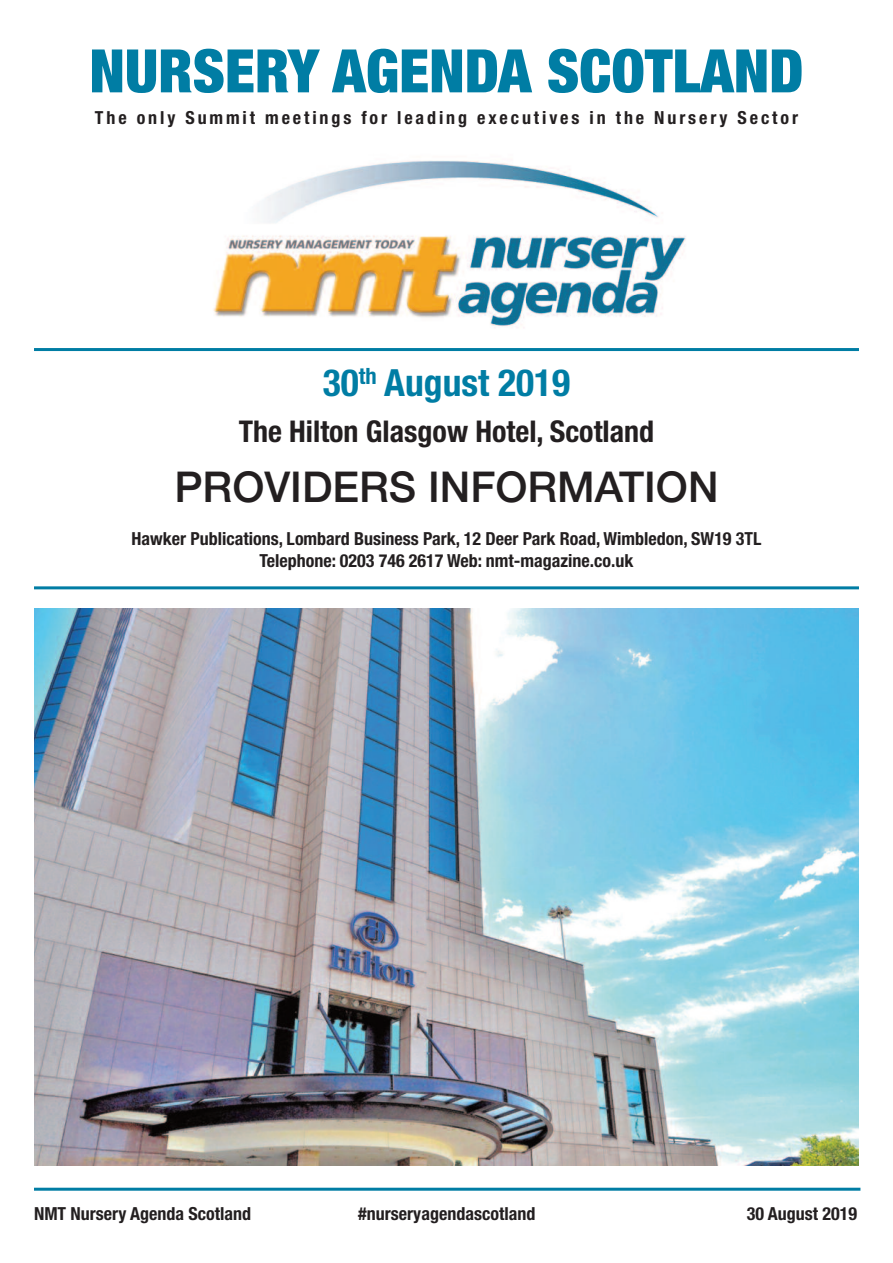
<style>
.page{position:relative;width:893px;height:1263px;background:#fff}
.page>*{position:absolute;margin:0;border:0;box-sizing:border-box;transform-origin:0 0}
.t1{font:900 condensed 60px "Helvetica Neue";color:#007da4}
.t2{font:500 42.3px "Helvetica Neue";color:#231f20}
.t3{font:700 condensed 37.5px "Helvetica Neue";color:#007da4}
.t4{font:700 condensed 30px "Helvetica Neue";color:#231f20}
.t5{font:700 condensed 18px/21.3px "Helvetica Neue";color:#231f20;text-align:center}
.t6{font:700 condensed 18px "Helvetica Neue";letter-spacing:.16em;color:#231f20}
</style>
<div class="page">
<hr style="left:34px;top:1188px;width:826px;height:3px;background:#007da4">
<hr style="left:34px;top:586px;width:825px;height:3px;background:#007da4">
<img style="left:34px;top:609px;width:825px;height:556px">
<hr style="left:34px;top:348px;width:825px;height:3px;background:#007da4">
<img style="left:213px;top:160px;width:473px;height:168px">
<h1 class="t1" style="left:89px;top:22px;width:716px">NURSERY AGENDA SCOTLAND</h1>
<p class="t6" style="left:95px;top:103px;width:704px">The only Summit meetings for leading executives in the Nursery Sector</p>
<h3 class="t3" style="left:323px;top:352px;width:249px">30<sup>th</sup> August 2019</h3>
<h3 class="t4" style="left:239px;top:407px;width:417px">The Hilton Glasgow Hotel, Scotland</h3>
<h2 class="t2" style="left:174px;top:461px;width:546px">PROVIDERS INFORMATION</h2>
<p class="t5" style="left:131px;top:527px;width:632px">Hawker Publications, Lombard Business Park, 12 Deer Park Road, Wimbledon, SW19 3TL<br>Telephone: 0203 746 2617 Web: nmt-magazine.co.uk</p>
<p class="t5" style="left:34px;top:1202px;width:219px">NMT Nursery Agenda Scotland</p>
<p class="t5" style="left:358px;top:1202px;width:179px">#nurseryagendascotland</p>
<p class="t5" style="left:747px;top:1202px;width:112px">30 August 2019</p>
</div>
